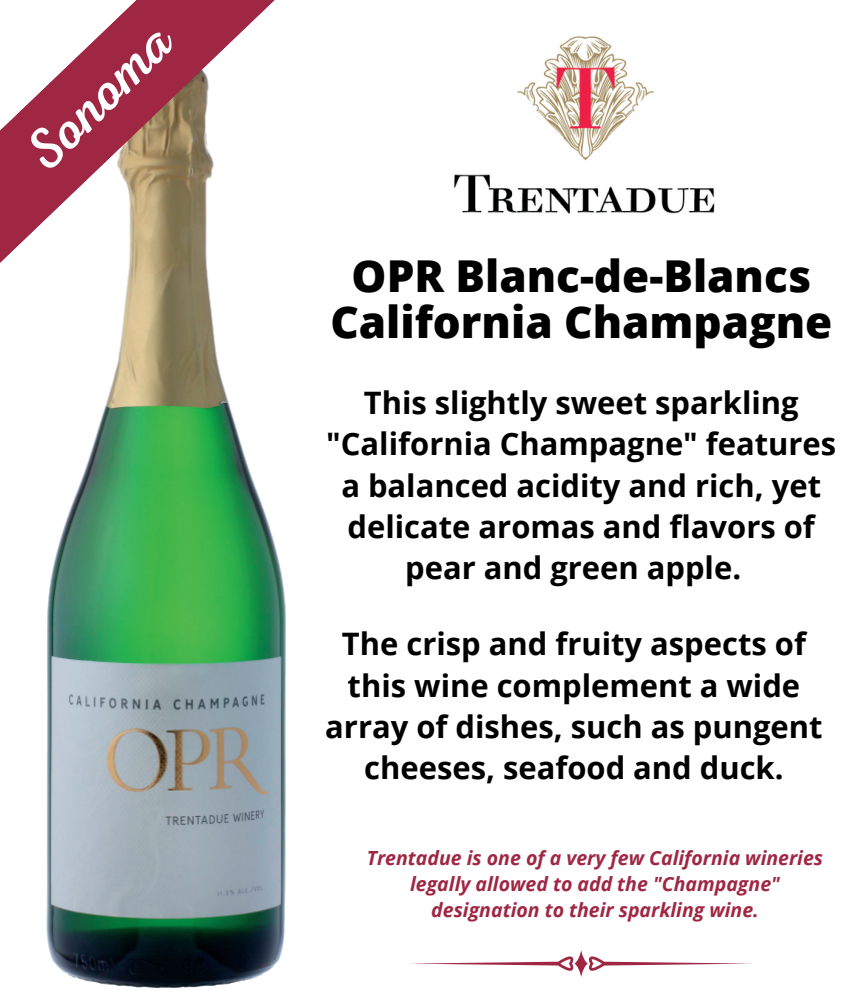
<style>
.page{position:relative;width:864px;height:1008px;background:#fff}
.page>*{position:absolute;margin:0;border:0;box-sizing:border-box;transform-origin:0 0}
.t1{font:56px "Nexa Script";color:#fff}
.t2{font:800 44px "Open Sans";color:#000}
.t3{font:700 30.8px/41.2px "Open Sans";color:#000;text-align:center}
.t4{font:italic 700 19.6px/26px "Open Sans";color:#9f2744;text-align:center}
</style>
<div class="page">
<svg style="left:410px;top:950px;width:342px;height:27px"></svg>
<img style="left:46px;top:301px;width:240px;height:688px">
<svg style="left:0;top:0;width:275px;height:301px"></svg>
<img style="left:453px;top:36px;width:262px;height:178px">
<h1 class="t1" style="left:11px;top:139px;width:185px;rotate:-45deg">Sonoma</h1>
<h2 class="t2" style="left:352px;top:245px;width:461px">OPR Blanc-de-Blancs</h2>
<h2 class="t2" style="left:330px;top:291px;width:504px">California Champagne</h2>
<p class="t3" style="left:326px;top:382px;width:511px">This slightly sweet sparkling "California Champagne" features a balanced acidity and rich, yet delicate aromas and flavors of pear and green apple.</p>
<p class="t3" style="left:325px;top:623px;width:499px">The crisp and fruity aspects of this wine complement a wide array of dishes, such as pungent cheeses, seafood and duck.</p>
<p class="t4" style="left:367px;top:844px;width:458px">Trentadue is one of a very few California wineries legally allowed to add the "Champagne" designation to their sparkling wine.</p>
</div>
